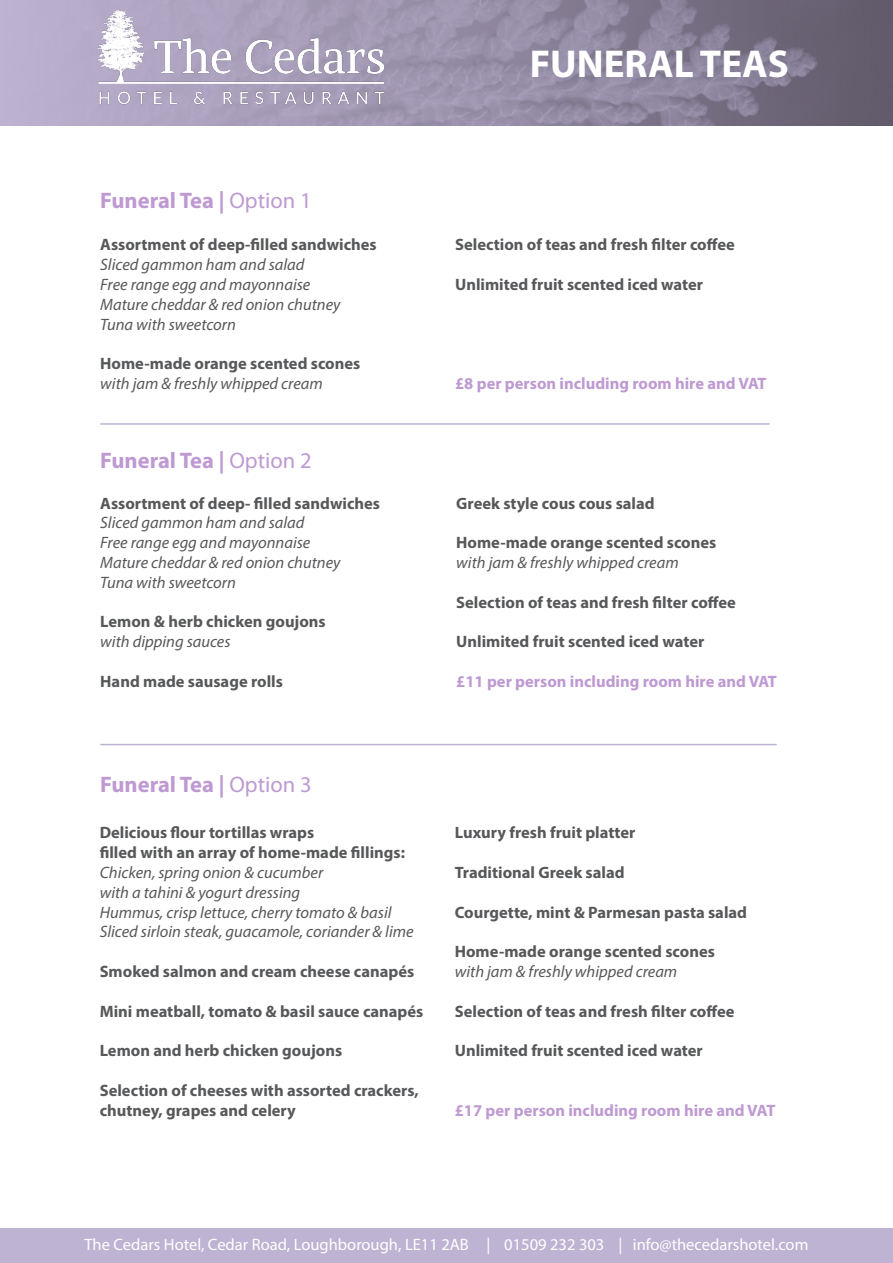
<style>
.page{position:relative;width:893px;height:1263px;background:#fff}
.page>*{position:absolute;margin:0;border:0;box-sizing:border-box;transform-origin:0 0}
.t1{font:700 39px "Myriad Pro";color:#fff}
.t2{font:700 22.5px "Myriad Pro";color:#be99d2}
.t3{font:700 16.5px/19.8px "Myriad Pro";color:#57585a}
.t4{font:italic 16.5px "Myriad Pro";color:#57585a}
.t5{font:700 16.5px "Myriad Pro";color:#be99d2}
.t6{font:16.5px "Myriad Pro";color:#fff}
.s1{font-weight:400}
</style>
<div class="page">
<svg style="left:0;top:0;width:893px;height:125px;background:#9188a1"></svg>
<img style="left:98px;top:10px;width:286px;height:98px">
<hr style="left:100px;top:744px;width:677px;height:1px;background:#beb3d2">
<hr style="left:100px;top:423px;width:670px;height:2px;background:#beb3d2">
<div style="left:0;top:1228px;width:893px;height:35px;background:#beb3d2"></div>
<p class="t1" style="left:530px;top:39px;width:261px">FUNERAL TEAS</p>
<p class="t2" style="left:100px;top:186px;width:213px">Funeral Tea | <span class="s1">Option 1</span></p>
<p class="t3" style="left:100px;top:234px;width:278px">Assortment of deep-filled sandwiches</p>
<p class="t4" style="left:100px;top:254px;width:206px">Sliced gammon ham and salad</p>
<p class="t4" style="left:100px;top:274px;width:212px">Free range egg and mayonnaise</p>
<p class="t4" style="left:100px;top:294px;width:242px">Mature cheddar &amp; red onion chutney</p>
<p class="t4" style="left:100px;top:314px;width:137px">Tuna with sweetcorn</p>
<p class="t3" style="left:100px;top:353px;width:262px">Home-made orange scented scones</p>
<p class="t4" style="left:100px;top:373px;width:224px">with jam &amp; freshly whipped cream</p>
<p class="t2" style="left:100px;top:446px;width:213px">Funeral Tea | <span class="s1">Option 2</span></p>
<p class="t3" style="left:100px;top:493px;width:281px">Assortment of deep- filled sandwiches</p>
<p class="t4" style="left:100px;top:513px;width:206px">Sliced gammon ham and salad</p>
<p class="t4" style="left:100px;top:532px;width:212px">Free range egg and mayonnaise</p>
<p class="t4" style="left:100px;top:552px;width:242px">Mature cheddar &amp; red onion chutney</p>
<p class="t4" style="left:100px;top:572px;width:137px">Tuna with sweetcorn</p>
<p class="t3" style="left:100px;top:611px;width:227px">Lemon &amp; herb chicken goujons</p>
<p class="t4" style="left:100px;top:631px;width:132px">with dipping sauces</p>
<p class="t3" style="left:100px;top:671px;width:184px">Hand made sausage rolls</p>
<p class="t3" style="left:455px;top:234px;width:281px">Selection of teas and fresh filter coffee</p>
<p class="t3" style="left:455px;top:274px;width:250px">Unlimited fruit scented iced water</p>
<p class="t5" style="left:455px;top:373px;width:313px">£8 per person including room hire and VAT</p>
<p class="t3" style="left:456px;top:493px;width:200px">Greek style cous cous salad</p>
<p class="t3" style="left:456px;top:532px;width:262px">Home-made orange scented scones</p>
<p class="t4" style="left:456px;top:552px;width:224px">with jam &amp; freshly whipped cream</p>
<p class="t3" style="left:456px;top:592px;width:281px">Selection of teas and fresh filter coffee</p>
<p class="t3" style="left:456px;top:631px;width:250px">Unlimited fruit scented iced water</p>
<p class="t5" style="left:456px;top:670px;width:322px">£11 per person including room hire and VAT</p>
<p class="t2" style="left:100px;top:770px;width:213px">Funeral Tea | <span class="s1">Option 3</span></p>
<p class="t3" style="left:100px;top:822px;width:216px">Delicious flour tortillas wraps</p>
<p class="t3" style="left:100px;top:842px;width:307px">filled with an array of home-made fillings:</p>
<p class="t4" style="left:100px;top:862px;width:225px">Chicken, spring onion &amp; cucumber</p>
<p class="t4" style="left:100px;top:882px;width:202px">with a tahini &amp; yogurt dressing</p>
<p class="t4" style="left:100px;top:902px;width:293px">Hummus, crisp lettuce, cherry tomato &amp; basil</p>
<p class="t4" style="left:100px;top:922px;width:315px">Sliced sirloin steak, guacamole, coriander &amp; lime</p>
<p class="t3" style="left:100px;top:961px;width:316px">Smoked salmon and cream cheese canapés</p>
<p class="t3" style="left:100px;top:1001px;width:325px">Mini meatball, tomato &amp; basil sauce canapés</p>
<p class="t3" style="left:100px;top:1040px;width:244px">Lemon and herb chicken goujons</p>
<p class="t3" style="left:100px;top:1080px;width:320px">Selection of cheeses with assorted crackers, chutney, grapes and celery</p>
<p class="t3" style="left:455px;top:822px;width:182px">Luxury fresh fruit platter</p>
<p class="t3" style="left:455px;top:862px;width:171px">Traditional Greek salad</p>
<p class="t3" style="left:455px;top:902px;width:294px">Courgette, mint &amp; Parmesan pasta salad</p>
<p class="t3" style="left:455px;top:941px;width:262px">Home-made orange scented scones</p>
<p class="t4" style="left:455px;top:961px;width:224px">with jam &amp; freshly whipped cream</p>
<p class="t3" style="left:455px;top:1001px;width:281px">Selection of teas and fresh filter coffee</p>
<p class="t3" style="left:455px;top:1040px;width:250px">Unlimited fruit scented iced water</p>
<p class="t5" style="left:455px;top:1099px;width:322px">£17 per person including room hire and VAT</p>
<p class="t6" style="left:85px;top:1234px;width:725px">The Cedars Hotel, Cedar Road, Loughborough, LE11 2AB | 01509 232 303 | info@thecedarshotel.com</p>
</div>
